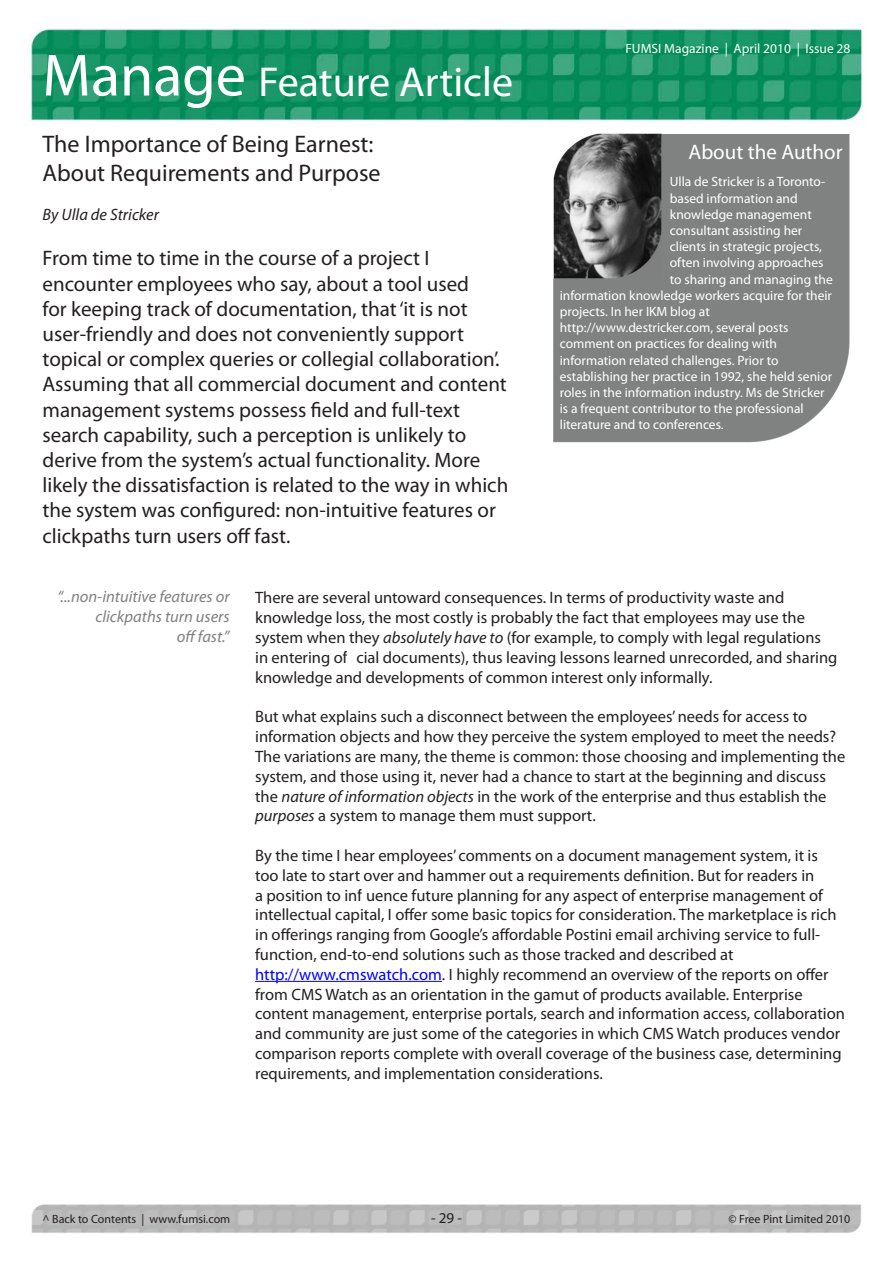
<style>
.page{position:relative;width:893px;height:1263px;background:#fff}
.page>*{position:absolute;margin:0;border:0;box-sizing:border-box;transform-origin:0 0}
.t1{font:42px "Myriad Pro";color:#fff}
.t2{font:24px/28.8px "Myriad Pro";color:#231f20}
.t3{font:21px/25.2px "Myriad Pro";color:#231f20}
.t4{font:21px "Myriad Pro";color:#fff}
.t5{font:16.5px/19.8px "Myriad Pro";color:#231f20}
.t6{font:italic 16.5px/19.8px "Myriad Pro";color:#808080;text-align:right}
.t7{font:italic 16.5px "Myriad Pro";color:#231f20}
.t8{font:15px "Myriad Pro";color:#231f20}
.t9{font:13.5px "Myriad Pro";color:#fff}
.t10{font:12px "Myriad Pro";color:#231f20}
.s1{font-size:60px}
.s2{font-style:italic}
.s3{color:#00f}
</style>
<div class="page">
<img style="left:31px;top:1204px;width:830px;height:29px">
<img style="left:27px;top:24px;width:836px;height:110px">
<hr style="left:255px;top:981px;width:187px;height:1px;background:#00f">
<div style="left:661px;top:134px;width:189px;height:134px;background:#808281"></div>
<div style="left:554px;top:268px;width:296px;height:175px;background:#808281"></div>
<img style="left:553px;top:133px;width:108px;height:145px">
<h1 class="t1" style="left:43px;top:58px;width:472px"><span class="s1">Manage</span> Feature Article</h1>
<h2 class="t2" style="left:43px;top:130px;width:340px">The Importance of Being Earnest:<br>About Requirements and Purpose</h2>
<p class="t7" style="left:43px;top:206px;width:118px">By Ulla de Stricker</p>
<p class="t3" style="left:43px;top:246px;width:467px">From time to time in the course of a project I encounter employees who say, about a tool used<br>for keeping track of documentation, that ‘it is not user-friendly and does not conveniently support topical or complex queries or collegial collaboration’.<br>Assuming that all commercial document and content management systems possess field and full-text search capability, such a perception is unlikely to derive from the system’s actual functionality. More likely the dissatisfaction is related to the way in which the system was configured: non-intuitive features or clickpaths turn users off fast.</p>
<p class="t9" style="left:625px;top:41px;width:227px">FUMSI Magazine | April 2010 | Issue 28</p>
<p class="t4" style="left:688px;top:141px;width:156px">About the Author</p>
<p class="t9" style="left:670px;top:174px;width:157px">Ulla de Stricker is a Toronto-</p>
<p class="t9" style="left:670px;top:191px;width:129px">based information and</p>
<p class="t9" style="left:670px;top:207px;width:144px">knowledge management</p>
<p class="t9" style="left:670px;top:223px;width:134px">consultant assisting her</p>
<p class="t9" style="left:670px;top:239px;width:154px">clients in strategic projects,</p>
<p class="t9" style="left:670px;top:255px;width:155px">often involving approaches</p>
<p class="t9" style="left:670px;top:272px;width:165px">to sharing and managing the</p>
<p class="t9" style="left:560px;top:288px;width:274px">information knowledge workers acquire for their</p>
<p class="t9" style="left:560px;top:304px;width:152px">projects. In her IKM blog at</p>
<p class="t9" style="left:560px;top:320px;width:230px">http://www.destricker.com, several posts</p>
<p class="t9" style="left:560px;top:336px;width:219px">comment on practices for dealing with</p>
<p class="t9" style="left:560px;top:353px;width:220px">information related challenges. Prior to</p>
<p class="t9" style="left:560px;top:369px;width:274px">establishing her practice in 1992, she held senior</p>
<p class="t9" style="left:560px;top:385px;width:266px">roles in the information industry. Ms de Stricker</p>
<p class="t9" style="left:560px;top:401px;width:245px">is a frequent contributor to the professional</p>
<p class="t9" style="left:560px;top:417px;width:165px">literature and to conferences.</p>
<p class="t6" style="left:57px;top:587px;width:174px">“...non-intuitive features or clickpaths turn users<br>off fast.”</p>
<p class="t5" style="left:255px;top:588px;width:584px">There are several untoward consequences. In terms of productivity waste and knowledge loss, the most costly is probably the fact that employees may use the system when they <span class="s2">absolutely have to</span> (for example, to comply with legal regulations in entering official documents), thus leaving lessons learned unrecorded, and sharing knowledge and developments of common interest only informally.</p>
<p class="t5" style="left:255px;top:707px;width:592px">But what explains such a disconnect between the employees’ needs for access to information objects and how they perceive the system employed to meet the needs?<br>The variations are many, the theme is common: those choosing and implementing the system, and those using it, never had a chance to start at the beginning and discuss the <span class="s2">nature of information objects</span> in the work of the enterprise and thus establish the <span class="s2">purposes</span> a system to manage them must support.</p>
<p class="t5" style="left:255px;top:846px;width:591px">By the time I hear employees’ comments on a document management system, it is too late to start over and hammer out a requirements definition. But for readers in<br>a position to influence future planning for any aspect of enterprise management of intellectual capital, I offer some basic topics for consideration. The marketplace is rich in offerings ranging from Google’s affordable Postini email archiving service to full&shy;function, end-to-end solutions such as those tracked and described at <span class="s3">http://www.cmswatch.com</span>. I highly recommend an overview of the reports on offer from CMS Watch as an orientation in the gamut of products available. Enterprise content management, enterprise portals, search and information access, collaboration and community are just some of the categories in which CMS Watch produces vendor comparison reports complete with overall coverage of the business case, determining requirements, and implementation considerations.</p>
<p class="t10" style="left:43px;top:1212px;width:189px">^ Back to Contents | www.fumsi.com</p>
<p class="t8" style="left:431px;top:1209px;width:32px">- 29 -</p>
<p class="t10" style="left:729px;top:1212px;width:123px">© Free Pint Limited 2010</p>
</div>
